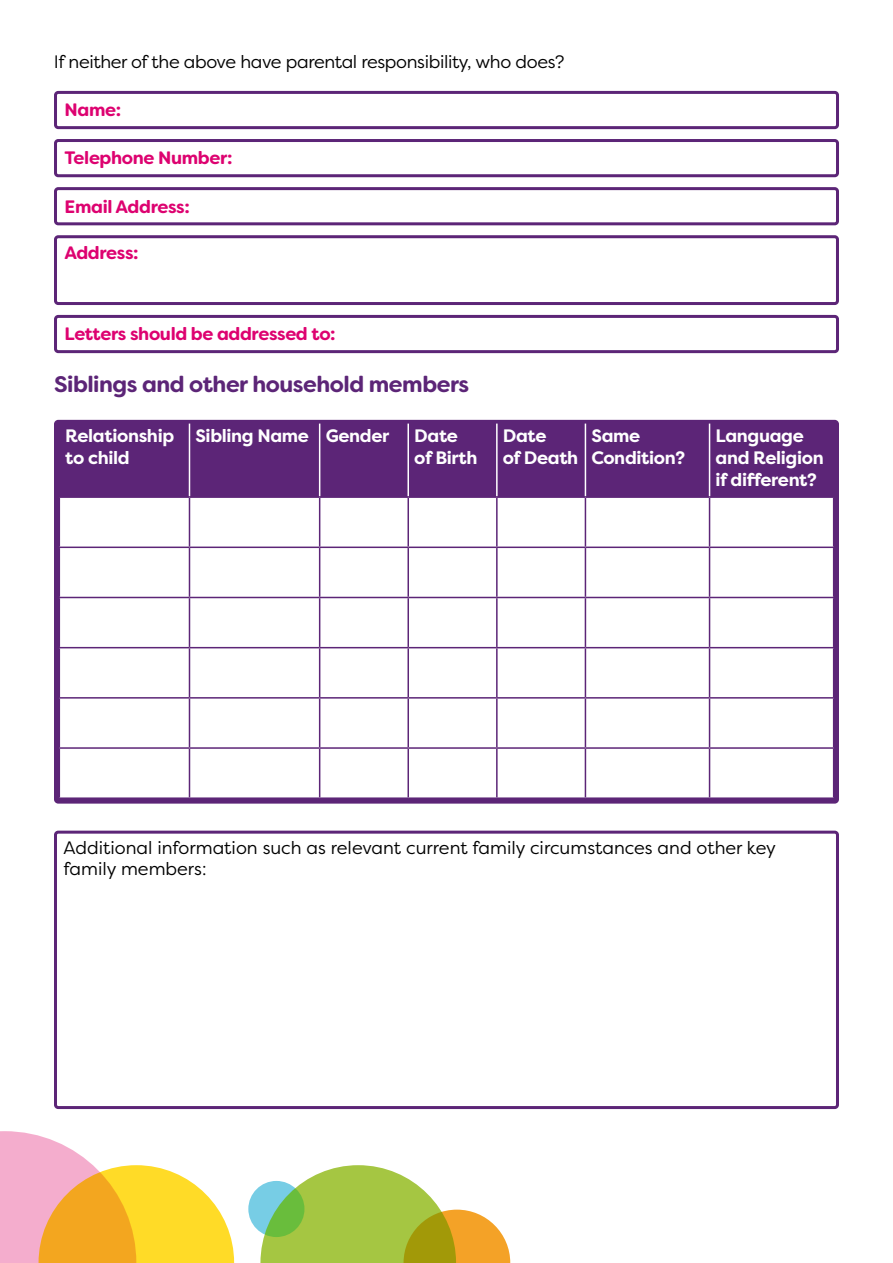
<style>
.page{position:relative;width:893px;height:1263px;background:#fff}
.page>*{position:absolute;margin:0;border:0;box-sizing:border-box;transform-origin:0 0}
.t1{font:700 22.5px "Filson Soft";letter-spacing:-.02em;color:#5c2577}
.t2{font:18px/21.6px "Filson Pro";letter-spacing:-.005em;color:#000}
.t3{font:700 18px/21.6px "Filson Pro";letter-spacing:-.02em;color:#fff}
.t4{font:700 18px "Filson Soft";letter-spacing:-.02em;color:#dd0270}
</style>
<div class="page">
<svg style="left:248px;top:1181px;width:56px;height:56px"></svg>
<svg style="left:260px;top:1165px;width:250px;height:98px"></svg>
<svg style="left:0;top:1131px;width:234px;height:132px"></svg>
<div style="left:54px;top:420px;width:785px;height:384px;background:#5c2577;border-radius:4px"></div>
<svg style="left:188px;top:424px;width:523px;height:72px"></svg>
<div style="left:60px;top:498px;width:773px;height:299px;background:#fff"></div>
<hr style="left:189px;top:424px;width:1px;height:72px;background:#fff">
<hr style="left:319px;top:424px;width:1px;height:72px;background:#fff">
<hr style="left:407px;top:424px;width:2px;height:72px;background:#fff">
<hr style="left:496px;top:424px;width:2px;height:72px;background:#fff">
<hr style="left:585px;top:424px;width:1px;height:72px;background:#fff">
<hr style="left:709px;top:424px;width:1px;height:72px;background:#fff">
<hr style="left:189px;top:498px;width:1px;height:48px;background:#5c2577">
<hr style="left:319px;top:498px;width:1px;height:48px;background:#5c2577">
<hr style="left:407px;top:498px;width:2px;height:48px;background:#5c2577">
<hr style="left:496px;top:498px;width:2px;height:48px;background:#5c2577">
<hr style="left:585px;top:498px;width:1px;height:48px;background:#5c2577">
<hr style="left:709px;top:498px;width:1px;height:48px;background:#5c2577">
<hr style="left:59px;top:546px;width:130px;height:2px;background:#5c2577">
<hr style="left:189px;top:546px;width:131px;height:2px;background:#5c2577">
<hr style="left:189px;top:548px;width:1px;height:49px;background:#5c2577">
<hr style="left:320px;top:546px;width:88px;height:2px;background:#5c2577">
<hr style="left:319px;top:548px;width:1px;height:49px;background:#5c2577">
<hr style="left:408px;top:546px;width:89px;height:2px;background:#5c2577">
<hr style="left:407px;top:548px;width:2px;height:49px;background:#5c2577">
<hr style="left:497px;top:546px;width:88px;height:2px;background:#5c2577">
<hr style="left:496px;top:548px;width:2px;height:49px;background:#5c2577">
<hr style="left:585px;top:546px;width:124px;height:2px;background:#5c2577">
<hr style="left:585px;top:548px;width:1px;height:49px;background:#5c2577">
<hr style="left:709px;top:546px;width:125px;height:2px;background:#5c2577">
<hr style="left:709px;top:548px;width:1px;height:49px;background:#5c2577">
<hr style="left:59px;top:597px;width:130px;height:1px;background:#5c2577">
<hr style="left:189px;top:597px;width:131px;height:1px;background:#5c2577">
<hr style="left:189px;top:598px;width:1px;height:49px;background:#5c2577">
<hr style="left:320px;top:597px;width:88px;height:1px;background:#5c2577">
<hr style="left:319px;top:598px;width:1px;height:49px;background:#5c2577">
<hr style="left:408px;top:597px;width:89px;height:1px;background:#5c2577">
<hr style="left:407px;top:598px;width:2px;height:49px;background:#5c2577">
<hr style="left:497px;top:597px;width:88px;height:1px;background:#5c2577">
<hr style="left:496px;top:598px;width:2px;height:49px;background:#5c2577">
<hr style="left:585px;top:597px;width:124px;height:1px;background:#5c2577">
<hr style="left:585px;top:598px;width:1px;height:49px;background:#5c2577">
<hr style="left:709px;top:597px;width:125px;height:1px;background:#5c2577">
<hr style="left:709px;top:598px;width:1px;height:49px;background:#5c2577">
<hr style="left:59px;top:647px;width:130px;height:1px;background:#5c2577">
<hr style="left:189px;top:647px;width:131px;height:1px;background:#5c2577">
<hr style="left:189px;top:648px;width:1px;height:49px;background:#5c2577">
<hr style="left:320px;top:647px;width:88px;height:1px;background:#5c2577">
<hr style="left:319px;top:648px;width:1px;height:49px;background:#5c2577">
<hr style="left:408px;top:647px;width:89px;height:1px;background:#5c2577">
<hr style="left:407px;top:648px;width:2px;height:49px;background:#5c2577">
<hr style="left:497px;top:647px;width:88px;height:1px;background:#5c2577">
<hr style="left:496px;top:648px;width:2px;height:49px;background:#5c2577">
<hr style="left:585px;top:647px;width:124px;height:1px;background:#5c2577">
<hr style="left:585px;top:648px;width:1px;height:49px;background:#5c2577">
<hr style="left:709px;top:647px;width:125px;height:1px;background:#5c2577">
<hr style="left:709px;top:648px;width:1px;height:49px;background:#5c2577">
<hr style="left:59px;top:697px;width:130px;height:2px;background:#5c2577">
<hr style="left:189px;top:697px;width:131px;height:2px;background:#5c2577">
<hr style="left:189px;top:699px;width:1px;height:48px;background:#5c2577">
<hr style="left:320px;top:697px;width:88px;height:2px;background:#5c2577">
<hr style="left:319px;top:699px;width:1px;height:48px;background:#5c2577">
<hr style="left:408px;top:697px;width:89px;height:2px;background:#5c2577">
<hr style="left:407px;top:699px;width:2px;height:48px;background:#5c2577">
<hr style="left:497px;top:697px;width:88px;height:2px;background:#5c2577">
<hr style="left:496px;top:699px;width:2px;height:48px;background:#5c2577">
<hr style="left:585px;top:697px;width:124px;height:2px;background:#5c2577">
<hr style="left:585px;top:699px;width:1px;height:48px;background:#5c2577">
<hr style="left:709px;top:697px;width:125px;height:2px;background:#5c2577">
<hr style="left:709px;top:699px;width:1px;height:48px;background:#5c2577">
<hr style="left:59px;top:747px;width:130px;height:2px;background:#5c2577">
<hr style="left:189px;top:747px;width:131px;height:2px;background:#5c2577">
<hr style="left:189px;top:749px;width:1px;height:48px;background:#5c2577">
<hr style="left:320px;top:747px;width:88px;height:2px;background:#5c2577">
<hr style="left:319px;top:749px;width:1px;height:48px;background:#5c2577">
<hr style="left:408px;top:747px;width:89px;height:2px;background:#5c2577">
<hr style="left:407px;top:749px;width:2px;height:48px;background:#5c2577">
<hr style="left:497px;top:747px;width:88px;height:2px;background:#5c2577">
<hr style="left:496px;top:749px;width:2px;height:48px;background:#5c2577">
<hr style="left:585px;top:747px;width:124px;height:2px;background:#5c2577">
<hr style="left:585px;top:749px;width:1px;height:48px;background:#5c2577">
<hr style="left:709px;top:747px;width:125px;height:2px;background:#5c2577">
<hr style="left:709px;top:749px;width:1px;height:48px;background:#5c2577">
<div style="left:54px;top:831px;width:785px;height:278px;border:3px solid #5c2577;border-radius:3px"></div>
<div style="left:54px;top:91px;width:785px;height:38px;border:3px solid #5c2577;border-radius:3px"></div>
<div style="left:54px;top:315px;width:785px;height:38px;border:3px solid #5c2577;border-radius:3px"></div>
<div style="left:54px;top:139px;width:785px;height:38px;border:3px solid #5c2577;border-radius:3px"></div>
<div style="left:54px;top:187px;width:785px;height:38px;border:3px solid #5c2577;border-radius:3px"></div>
<div style="left:54px;top:235px;width:785px;height:70px;border:3px solid #5c2577;border-radius:3px"></div>
<p class="t2" style="left:54px;top:50px;width:512px">If neither of the above have parental responsibility, who does?</p>
<p class="t4" style="left:65px;top:98px;width:58px">Name:</p>
<p class="t4" style="left:65px;top:146px;width:169px">Telephone Number:</p>
<p class="t4" style="left:65px;top:195px;width:127px">Email Address:</p>
<p class="t4" style="left:64px;top:241px;width:76px">Address:</p>
<p class="t4" style="left:65px;top:322px;width:273px">Letters should be addressed to:</p>
<p class="t1" style="left:54px;top:370px;width:417px">Siblings and other household members</p>
<p class="t3" style="left:65px;top:425px;width:110px">Relationship to child</p>
<p class="t3" style="left:195px;top:425px;width:195px">Sibling Name Gender</p>
<p class="t3" style="left:414px;top:425px;width:65px">Date of Birth</p>
<p class="t3" style="left:503px;top:425px;width:77px">Date<br>of Death</p>
<p class="t3" style="left:591px;top:425px;width:95px">Same<br>Condition?</p>
<p class="t3" style="left:715px;top:425px;width:110px">Language and Religion if different?</p>
<p class="t2" style="left:64px;top:836px;width:714px">Additional information such as relevant current family circumstances and other key family members:</p>
</div>
